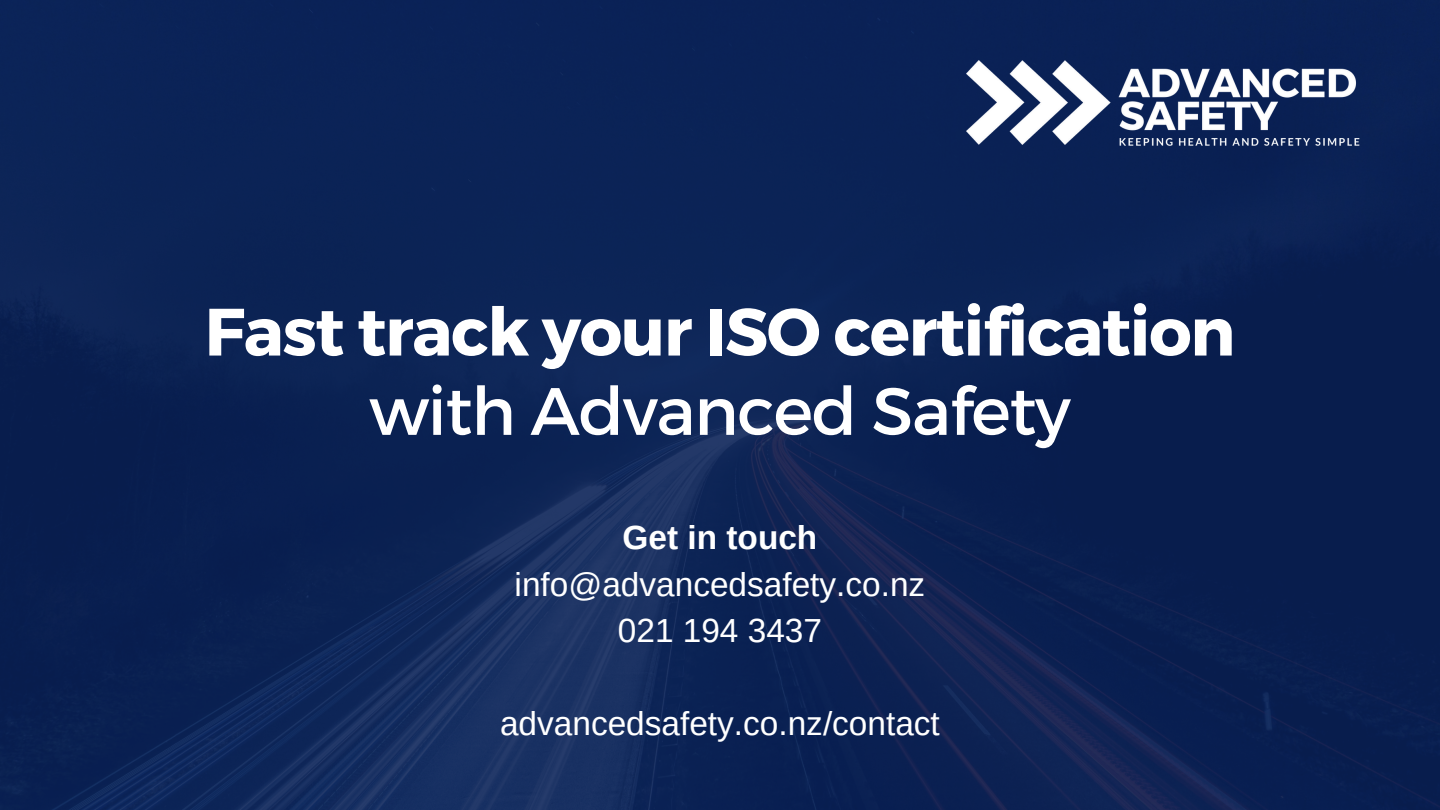
<style>
.page{position:relative;width:1440px;height:810px;background:#fff}
.page>*{position:absolute;margin:0;border:0;box-sizing:border-box;transform-origin:0 0}
.t1{font:700 66.8px/79.3px "Montserrat";letter-spacing:-.02em;color:#fff;text-align:center}
.t2{font:33.4px "Arimo";color:#fff}
.t3{font:700 33.4px "Arimo";color:#fff}
.s1{font-weight:400}
</style>
<div class="page">
<img style="left:0;top:0;width:1440px;height:810px">
<img style="left:954px;top:34px;width:449px;height:128px">
<p class="t1" style="left:205px;top:289px;width:1032px">Fast track your ISO certification <span class="s1">with Advanced Safety</span></p>
<p class="t3" style="left:623px;top:519px;width:196px">Get in touch</p>
<p class="t2" style="left:515px;top:566px;width:412px">info@advancedsafety.co.nz</p>
<h1 class="t2" style="left:618px;top:612px;width:206px">021 194 3437</h1>
<p class="t2" style="left:500px;top:705px;width:441px">advancedsafety.co.nz/contact</p>
</div>
